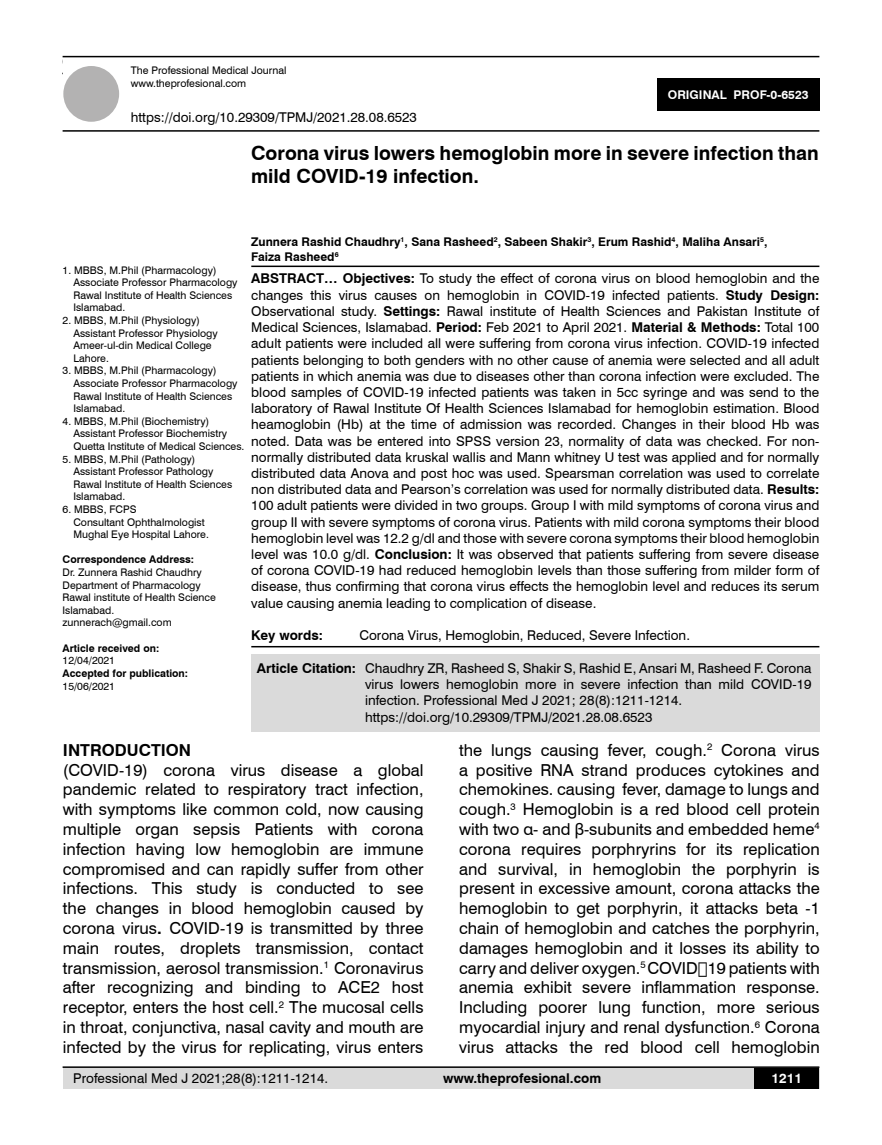
<style>
.page{position:relative;width:882px;height:1145px;background:#fff}
.page>*{position:absolute;margin:0;border:0;box-sizing:border-box;transform-origin:0 0}
.t1{font:700 19.5px/23.4px "Swiss 721 BT";color:#000}
.t2{font:16.5px/19.8px "Swiss 721 BT";color:#000;text-align:justify}
.t3{font:700 16.5px "Swiss 721 BT";color:#000}
.t4{font:13.5px/16.2px "Swiss 721 BT";color:#000;text-align:justify}
.t5{font:700 13.5px "Swiss 721 BT";color:#000}
.t6{font:700 13.5px "Swiss 721 BT";color:#fff}
.t7{font:700 12px/14.4px "Swiss 721 BT";color:#000}
.t8{font:700 12px "Swiss 721 BT";color:#fff}
.t9{font:10.5px/12.6px "Swiss 721 BT";color:#000}
.t10{font:700 10.5px "Swiss 721 BT";color:#000}
.s1{font-weight:700}
</style>
<div class="page">
<hr style="left:62px;top:73px;width:756px;height:1px;background:#000">
<div style="left:63px;top:1067px;width:756px;height:21px;background:#dadada"></div>
<hr style="left:63px;top:1066px;width:756px;height:2px;background:#000">
<div style="left:754px;top:1068px;width:65px;height:20px;background:#000"></div>
<div style="left:63px;top:56px;width:756px;height:75px;background:#fff"></div>
<hr style="left:63px;top:56px;width:756px;height:1px;background:#000">
<hr style="left:63px;top:130px;width:756px;height:2px;background:#000">
<div style="left:63px;top:66px;width:56px;height:56px;background:#b3b2b2;border-radius:50%"></div>
<div style="left:657px;top:78px;width:162px;height:33px;background:#000"></div>
<hr style="left:251px;top:265px;width:568px;height:2px;background:#000">
<hr style="left:251px;top:646px;width:568px;height:1px;background:#000">
<div style="left:251px;top:654px;width:568px;height:78px;background:#dadada"></div>
<p class="t9" style="left:131px;top:64px;width:157px">The Professional Medical Journal www.theprofesional.com</p>
<p class="t4" style="left:131px;top:108px;width:287px">https://doi.org/10.29309/TPMJ/2021.28.08.6523</p>
<p class="t8" style="left:667px;top:87px;width:142px">ORIGINAL PROF-0-6523</p>
<h1 class="t1" style="left:251px;top:141px;width:569px">Corona virus lowers hemoglobin more in severe infection than mild COVID-19 infection.</h1>
<p class="t7" style="left:251px;top:234px;width:517px">Zunnera Rashid Chaudhry<sup>1</sup>, Sana Rasheed<sup>2</sup>, Sabeen Shakir<sup>3</sup>, Erum Rashid<sup>4</sup>, Maliha Ansari<sup>5</sup>,<br>Faiza Rasheed<sup>6</sup></p>
<p class="t4" style="left:251px;top:270px;width:569px"><span class="s1">ABSTRACT… Objectives:</span> To study the effect of corona virus on blood hemoglobin and the changes this virus causes on hemoglobin in COVID-19 infected patients. <span class="s1">Study Design:<br></span>Observational study. <span class="s1">Settings:</span> Rawal institute of Health Sciences and Pakistan Institute of Medical Sciences, Islamabad. <span class="s1">Period:</span> Feb 2021 to April 2021. <span class="s1">Material &amp; Methods:</span> Total 100 adult patients were included all were suffering from corona virus infection. COVID-19 infected patients belonging to both genders with no other cause of anemia were selected and all adult patients in which anemia was due to diseases other than corona infection were excluded. The blood samples of COVID-19 infected patients was taken in 5cc syringe and was send to the laboratory of Rawal Institute Of Health Sciences Islamabad for hemoglobin estimation. Blood heamoglobin (Hb) at the time of admission was recorded. Changes in their blood Hb was noted. Data was be entered into SPSS version 23, normality of data was checked. For non&shy;normally distributed data kruskal wallis and Mann whitney U test was applied and for normally distributed data Anova and post hoc was used. Spearsman correlation was used to correlate non distributed data and Pearson’s correlation was used for normally distributed data. <span class="s1">Results:<br></span>100 adult patients were divided in two groups. Group I with mild symptoms of corona virus and group II with severe symptoms of corona virus. Patients with mild corona symptoms their blood hemoglobin level was 12.2 g/dl and those with severe corona symptoms their blood hemoglobin level was 10.0 g/dl. <span class="s1">Conclusion:</span> It was observed that patients suffering from severe disease of corona COVID-19 had reduced hemoglobin levels than those suffering from milder form of disease, thus confirming that corona virus effects the hemoglobin level and reduces its serum value causing anemia leading to complication of disease.</p>
<p class="t5" style="left:251px;top:626px;width:73px">Key words:</p>
<p class="t4" style="left:359px;top:626px;width:332px">Corona Virus, Hemoglobin, Reduced, Severe Infection.</p>
<p class="t9" style="left:73px;top:263px;width:166px;text-indent:-11px">1. MBBS, M.Phil (Pharmacology)<br>Associate Professor Pharmacology<br>Rawal Institute of Health Sciences<br>Islamabad.</p>
<p class="t9" style="left:73px;top:313px;width:146px;text-indent:-11px">2. MBBS, M.Phil (Physiology)<br>Assistant Professor Physiology<br>Ameer-ul-din Medical College<br>Lahore.</p>
<p class="t9" style="left:73px;top:364px;width:166px;text-indent:-11px">3. MBBS, M.Phil (Pharmacology)<br>Associate Professor Pharmacology<br>Rawal Institute of Health Sciences<br>Islamabad.</p>
<p class="t9" style="left:73px;top:414px;width:172px;text-indent:-11px">4. MBBS, M.Phil (Biochemistry)<br>Assistant Professor Biochemistry<br>Quetta Institute of Medical Sciences.</p>
<p class="t9" style="left:73px;top:452px;width:160px;text-indent:-11px">5. MBBS, M.Phil (Pathology)<br>Assistant Professor Pathology<br>Rawal Institute of Health Sciences<br>Islamabad.</p>
<p class="t9" style="left:73px;top:502px;width:137px;text-indent:-11px">6. MBBS, FCPS<br>Consultant Ophthalmologist<br>Mughal Eye Hospital Lahore.</p>
<p class="t10" style="left:63px;top:552px;width:133px">Correspondence Address:</p>
<p class="t9" style="left:63px;top:565px;width:155px">Dr. Zunnera Rashid Chaudhry<br>Department of Pharmacology<br>Rawal institute of Health Science<br>Islamabad. zunnerach@gmail.com</p>
<p class="t10" style="left:63px;top:640px;width:98px">Article received on:</p>
<p class="t9" style="left:63px;top:654px;width:54px">12/04/2021</p>
<p class="t10" style="left:63px;top:666px;width:127px">Accepted for publication:</p>
<p class="t9" style="left:63px;top:679px;width:54px">15/06/2021</p>
<p class="t4" style="left:365px;top:659px;width:448px;text-align:left;text-indent:-108px"><span class="s1">Article Citation:</span> Chaudhry ZR, Rasheed S, Shakir S, Rashid E, Ansari M, Rasheed F. Corona virus lowers hemoglobin more in severe infection than mild COVID-19 infection. Professional Med J 2021; 28(8):1211-1214. https://doi.org/10.29309/TPMJ/2021.28.08.6523</p>
<p class="t3" style="left:63px;top:738px;width:130px">INTRODUCTION</p>
<p class="t2" style="left:63px;top:759px;width:362px">(COVID-19) corona virus disease a global pandemic related to respiratory tract infection, with symptoms like common cold, now causing multiple organ sepsis Patients with corona infection having low hemoglobin are immune compromised and can rapidly suffer from other infections. This study is conducted to see the changes in blood hemoglobin caused by corona virus<span class="s1">.</span> COVID-19 is transmitted by three main routes, droplets transmission, contact transmission, aerosol transmission.<sup>1</sup> Coronavirus after recognizing and binding to ACE2 host receptor, enters the host cell.<sup>2</sup> The mucosal cells in throat, conjunctiva, nasal cavity and mouth are infected by the virus for replicating, virus enters</p>
<p class="t2" style="left:459px;top:739px;width:362px">the lungs causing fever, cough.<sup>2</sup> Corona virus a positive RNA strand produces cytokines and chemokines. causing fever, damage to lungs and cough.<sup>3</sup> Hemoglobin is a red blood cell protein with two α- and β-subunits and embedded heme<sup>4 </sup>corona requires porphryrins for its replication and survival, in hemoglobin the porphyrin is present in excessive amount, corona attacks the hemoglobin to get porphyrin, it attacks beta -1 chain of hemoglobin and catches the porphyrin, damages hemoglobin and it losses its ability to carry and deliver oxygen.<sup>5</sup> COVID‐19 patients with anemia exhibit severe inflammation response.<br>Including poorer lung function, more serious myocardial injury and renal dysfunction.<sup>6</sup> Corona virus attacks the red blood cell hemoglobin</p>
<p class="t4" style="left:73px;top:1069px;width:256px">Professional Med J 2021;28(8):1211-1214.</p>
<p class="t5" style="left:443px;top:1069px;width:159px">www.theprofesional.com</p>
<p class="t6" style="left:771px;top:1069px;width:32px">1211</p>
</div>
